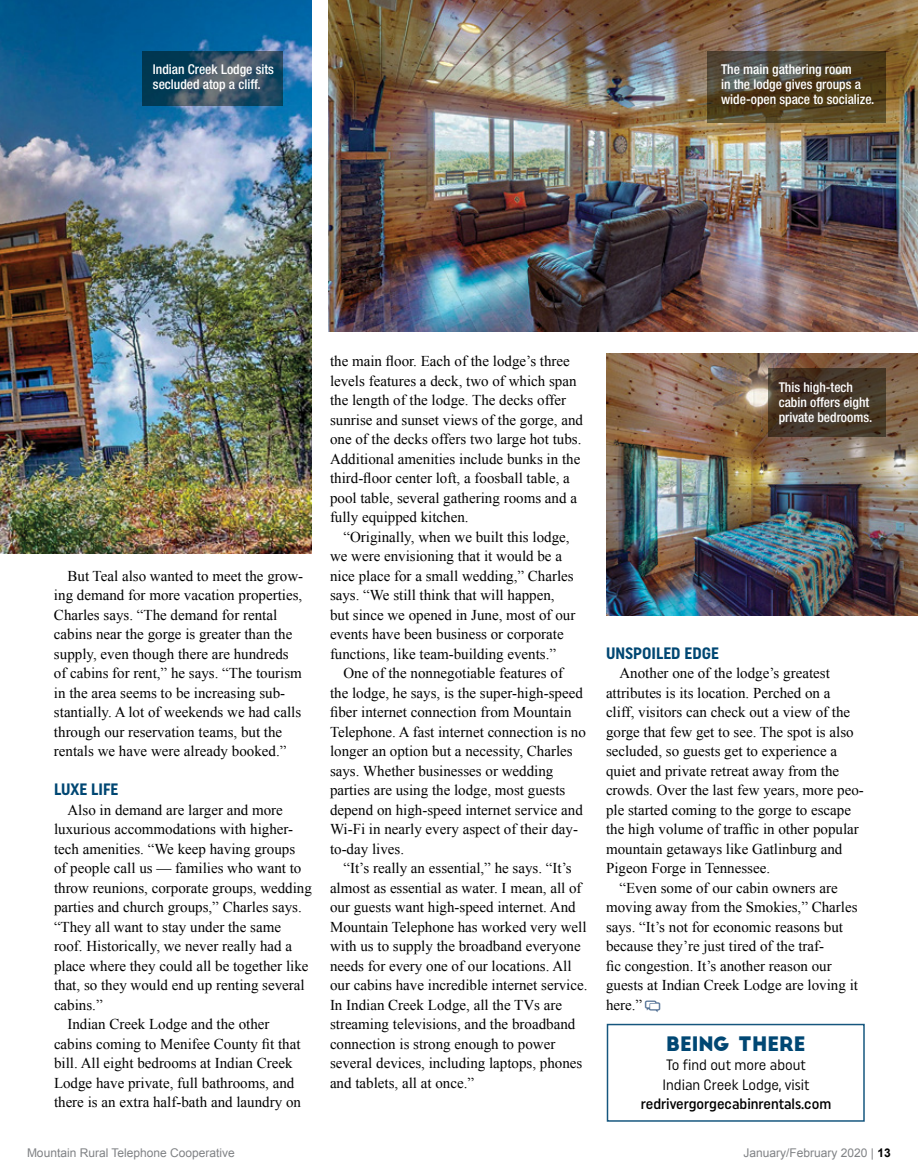
<style>
.page{position:relative;width:918px;height:1175px;background:#fff}
.page>*{position:absolute;margin:0;border:0;box-sizing:border-box;transform-origin:0 0}
.t1{font:19.5px "Big John";color:#004773}
.t2{font:700 16.5px "Uniform Condensed";color:#004773}
.t3{font:15px/19.5px "Times New Roman";color:#000}
.t4{font:15px/19.5px "Uniform Condensed";color:#000}
.t5{font:500 15px "Uniform Condensed";color:#000}
.t6{font:500 condensed 13.5px/15px "Helvetica Neue LT Std";color:#fff}
.t7{font:12px "Arial";color:#808285}
.s1{font-weight:700;color:#000}
</style>
<div class="page">
<img style="left:0;top:0;width:311px;height:554px">
<img style="left:328px;top:0;width:590px;height:332px">
<div style="left:607px;top:1023px;width:258px;height:98px;border:2px solid #004773"></div>
<img style="left:606px;top:353px;width:312px;height:262px">
<svg style="left:142px;top:51px;width:141px;height:54px;background:#284c60"></svg>
<svg style="left:707px;top:51px;width:179px;height:71px;background:#504329"></svg>
<svg style="left:768px;top:368px;width:118px;height:69px;background:#453627"></svg>
<p class="t6" style="left:153px;top:62px;width:123px">Indian Creek Lodge sits secluded atop a cliff.</p>
<p class="t6" style="left:721px;top:62px;width:155px">The main gathering room<br>in the lodge gives groups a wide-open space to socialize.</p>
<p class="t3" style="left:54px;top:566px;width:251px;text-indent:14px">But Teal also wanted to meet the grow&shy;ing demand for more vacation properties, Charles says. “The demand for rental cabins near the gorge is greater than the supply, even though there are hundreds of cabins for rent,” he says. “The tourism in the area seems to be increasing sub&shy;stantially. A lot of weekends we had calls through our reservation teams, but the rentals we have were already booked.”</p>
<p class="t2" style="left:54px;top:779px;width:66px">LUXE LIFE</p>
<p class="t3" style="left:68px;top:800px;width:217px">Also in demand are larger and more</p>
<p class="t3" style="left:54px;top:819px;width:241px">luxurious accommodations with higher-</p>
<p class="t3" style="left:54px;top:839px;width:243px">tech amenities. “We keep having groups</p>
<p class="t3" style="left:54px;top:858px;width:249px">of people call us — families who want to</p>
<p class="t3" style="left:54px;top:878px;width:259px">throw reunions, corporate groups, wedding</p>
<p class="t3" style="left:54px;top:897px;width:249px">parties and church groups,” Charles says.</p>
<p class="t3" style="left:54px;top:917px;width:229px">“They all want to stay under the same</p>
<p class="t3" style="left:54px;top:936px;width:240px">roof. Historically, we never really had a</p>
<p class="t3" style="left:54px;top:956px;width:256px">place where they could all be together like</p>
<p class="t3" style="left:54px;top:975px;width:252px">that, so they would end up renting several</p>
<p class="t3" style="left:54px;top:995px;width:50px">cabins.”</p>
<p class="t3" style="left:68px;top:1014px;width:204px">Indian Creek Lodge and the other</p>
<p class="t3" style="left:54px;top:1034px;width:248px">cabins coming to Menifee County fit that</p>
<p class="t3" style="left:54px;top:1053px;width:240px">bill. All eight bedrooms at Indian Creek</p>
<p class="t3" style="left:54px;top:1073px;width:242px">Lodge have private, full bathrooms, and</p>
<p class="t3" style="left:54px;top:1092px;width:249px">there is an extra half-bath and laundry on</p>
<p class="t3" style="left:330px;top:351px;width:255px">the main floor. Each of the lodge’s three levels features a deck, two of which span the length of the lodge. The decks offer sunrise and sunset views of the gorge, and one of the decks offers two large hot tubs.<br>Additional amenities include bunks in the third-floor center loft, a foosball table, a pool table, several gathering rooms and a fully equipped kitchen.</p>
<p class="t3" style="left:330px;top:526px;width:247px;text-indent:14px">“Originally, when we built this lodge, we were envisioning that it would be a nice place for a small wedding,” Charles says. “We still think that will happen, but since we opened in June, most of our events have been business or corporate functions, like team-building events.”</p>
<p class="t3" style="left:330px;top:663px;width:257px;text-indent:14px">One of the nonnegotiable features of<br>the lodge, he says, is the super-high-speed fiber internet connection from Mountain Telephone. A fast internet connection is no longer an option but a necessity, Charles says. Whether businesses or wedding parties are using the lodge, most guests depend on high-speed internet service and Wi-Fi in nearly every aspect of their day&shy;to-day lives.</p>
<p class="t3" style="left:330px;top:858px;width:259px;text-indent:14px">“It’s really an essential,” he says. “It’s almost as essential as water. I mean, all of our guests want high-speed internet. And Mountain Telephone has worked very well with us to supply the broadband everyone needs for every one of our locations. All our cabins have incredible internet service.<br>In Indian Creek Lodge, all the TVs are streaming televisions, and the broadband connection is strong enough to power several devices, including laptops, phones and tablets, all at once.”</p>
<p class="t6" style="left:779px;top:379px;width:95px">This high-tech cabin offers eight private bedrooms.</p>
<p class="t2" style="left:606px;top:643px;width:114px">UNSPOILED EDGE</p>
<p class="t3" style="left:620px;top:663px;width:212px">Another one of the lodge’s greatest</p>
<p class="t3" style="left:606px;top:683px;width:226px">attributes is its location. Perched on a</p>
<p class="t3" style="left:606px;top:702px;width:246px">cliff, visitors can check out a view of the</p>
<p class="t3" style="left:606px;top:722px;width:249px">gorge that few get to see. The spot is also</p>
<p class="t3" style="left:606px;top:741px;width:233px">secluded, so guests get to experience a</p>
<p class="t3" style="left:606px;top:761px;width:235px">quiet and private retreat away from the</p>
<p class="t3" style="left:606px;top:780px;width:259px">crowds. Over the last few years, more peo-</p>
<p class="t3" style="left:606px;top:800px;width:247px">ple started coming to the gorge to escape</p>
<p class="t3" style="left:606px;top:819px;width:254px">the high volume of traffic in other popular</p>
<p class="t3" style="left:606px;top:839px;width:238px">mountain getaways like Gatlinburg and</p>
<p class="t3" style="left:606px;top:858px;width:166px">Pigeon Forge in Tennessee.</p>
<p class="t3" style="left:620px;top:878px;width:220px">“Even some of our cabin owners are</p>
<p class="t3" style="left:606px;top:897px;width:253px">moving away from the Smokies,” Charles</p>
<p class="t3" style="left:606px;top:917px;width:239px">says. “It’s not for economic reasons but</p>
<p class="t3" style="left:606px;top:936px;width:220px">because they’re just tired of the traf-</p>
<p class="t3" style="left:606px;top:956px;width:227px">fic congestion. It’s another reason our</p>
<p class="t3" style="left:606px;top:975px;width:254px">guests at Indian Creek Lodge are loving it</p>
<p class="t3" style="left:606px;top:994px;width:38px">here.”</p>
<h1 class="t1" style="left:666px;top:1034px;width:141px">BEING THERE</h1>
<p class="t4" style="left:662px;top:1054px;width:149px">To find out more about<br>Indian Creek Lodge, visit</p>
<p class="t5" style="left:641px;top:1094px;width:192px">redrivergorgecabinrentals.com</p>
<p class="t7" style="left:27px;top:1144px;width:209px">Mountain Rural Telephone Cooperative</p>
<p class="t7" style="left:744px;top:1144px;width:149px">January/February 2020 | <span class="s1">13</span></p>
</div>
